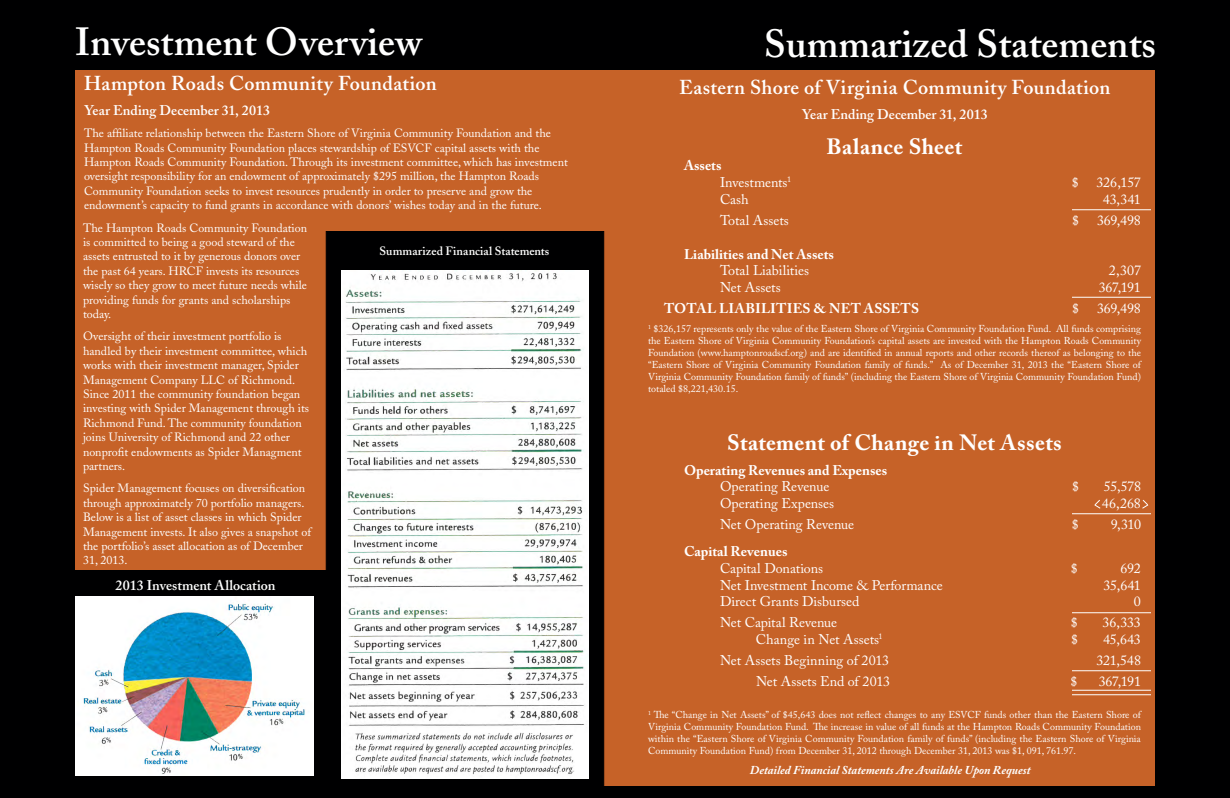
<style>
.page{position:relative;width:1230px;height:798px;background:#fff}
.page>*{position:absolute;margin:0;border:0;box-sizing:border-box;transform-origin:0 0}
.t1{font:600 39px "Adobe Caslon";color:#fff}
.t2{font:700 22px "Adobe Caslon Pro";letter-spacing:.015em;color:#fff}
.t3{font:600 20px "Adobe Caslon";letter-spacing:.02em;color:#fff}
.t4{font:14px "Adobe Caslon Pro";letter-spacing:-.005em;color:#fff}
.t5{font:700 14px "Adobe Caslon Pro";color:#fff}
.t6{font:14px "Adobe Caslon";letter-spacing:-.005em;color:#fff}
.t7{font:600 14px "Adobe Caslon";color:#fff}
.t8{font:12px/14.4px "Adobe Caslon";color:#fff}
.t9{font:italic 700 12px "Adobe Caslon Pro";color:#fff}
.t10{font:600 12px "Adobe Caslon";letter-spacing:.005em;color:#fff}
.t11{font:10px/12px "Adobe Caslon";color:#fff;text-align:justify}
.t12{font:10px/12px "Adobe Caslon Pro";color:#fff;text-align:justify}
</style>
<div class="page">
<div style="left:75px;top:69px;width:540px;height:729px;background:#c66228"></div>
<div style="left:3px;top:570px;width:326px;height:225px;background:#000001"></div>
<div style="left:3px;top:0;width:612px;height:69px;background:#000001"></div>
<div style="left:0;top:0;width:75px;height:798px;background:#000001"></div>
<div style="left:326px;top:231px;width:278px;height:564px;background:#000001;border:1px solid #000001"></div>
<img style="left:341px;top:270px;width:248px;height:508px">
<img style="left:76px;top:597px;width:237px;height:179px">
<div style="left:3px;top:786px;width:614px;height:12px;background:#000001"></div>
<div style="left:615px;top:0;width:615px;height:798px;background:#000001"></div>
<div style="left:615px;top:69px;width:540px;height:717px;background:#c66228"></div>
<hr style="left:1072px;top:210px;width:79px;height:1px;background:#fff">
<hr style="left:1072px;top:297px;width:79px;height:1px;background:#fff">
<hr style="left:1072px;top:514px;width:79px;height:1px;background:#fff">
<hr style="left:1072px;top:612px;width:79px;height:1px;background:#fff">
<hr style="left:1072px;top:670px;width:79px;height:1px;background:#fff">
<hr style="left:1072px;top:690px;width:79px;height:1px;background:#fff">
<hr style="left:1072px;top:694px;width:79px;height:1px;background:#fff">
<svg style="left:1094px;top:499px;width:7px;height:10px"></svg>
<svg style="left:1142px;top:499px;width:7px;height:10px"></svg>
<p class="t1" style="left:75px;top:18px;width:348px">Investment Overview</p>
<p class="t3" style="left:84px;top:72px;width:354px">Hampton Roads Community Foundation</p>
<p class="t7" style="left:84px;top:102px;width:188px">Year Ending December 31, 2013</p>
<p class="t8" style="left:84px;top:126px;width:485px">The affiliate relationship between the Eastern Shore of Virginia Community Foundation and the Hampton Roads Community Foundation places stewardship of ESVCF capital assets with the Hampton Roads Community Foundation. Through its investment committee, which has investment oversight responsibility for an endowment of approximately $295 million, the Hampton Roads Community Foundation seeks to invest resources prudently in order to preserve and grow the endowment’s capacity to fund grants in accordance with donors’ wishes today and in the future.</p>
<p class="t8" style="left:83px;top:221px;width:226px">The Hampton Roads Community Foundation is committed to being a good steward of the assets entrusted to it by generous donors over the past 64 years. HRCF invests its resources wisely so they grow to meet future needs while providing funds for grants and scholarships today.</p>
<p class="t8" style="left:83px;top:329px;width:228px">Oversight of their investment portfolio is handled by their investment committee, which works with their investment manager, Spider Management Company LLC of Richmond.<br>Since 2011 the community foundation began investing with Spider Management through its Richmond Fund. The community foundation joins University of Richmond and 22 other nonprofit endowments as Spider Managment partners.</p>
<p class="t8" style="left:83px;top:481px;width:230px">Spider Management focuses on diversification through approximately 70 portfolio managers.<br>Below is a list of asset classes in which Spider Management invests. It also gives a snapshot of the portfolio’s asset allocation as of December 31, 2013.</p>
<p class="t7" style="left:116px;top:577px;width:161px">2013 Investment Allocation</p>
<p class="t10" style="left:380px;top:244px;width:171px">Summarized Financial Statements</p>
<p class="t1" style="left:764px;top:20px;width:393px">Summarized Statements</p>
<p class="t3" style="left:679px;top:76px;width:433px">Eastern Shore of Virginia Community Foundation</p>
<p class="t7" style="left:802px;top:106px;width:188px">Year Ending December 31, 2013</p>
<p class="t2" style="left:827px;top:133px;width:137px">Balance Sheet</p>
<p class="t5" style="left:684px;top:157px;width:39px">Assets</p>
<p class="t6" style="left:720px;top:174px;width:73px">Investments<sup>1</sup></p>
<p class="t6" style="left:1072px;top:174px;width:8px">$</p>
<p class="t6" style="left:1097px;top:174px;width:46px">326,157</p>
<p class="t6" style="left:720px;top:191px;width:30px">Cash</p>
<p class="t6" style="left:1103px;top:191px;width:40px">43,341</p>
<p class="t6" style="left:720px;top:212px;width:70px">Total Assets</p>
<p class="t6" style="left:1072px;top:212px;width:8px">$</p>
<p class="t6" style="left:1097px;top:212px;width:45px">369,498</p>
<p class="t5" style="left:684px;top:246px;width:151px">Liabilities and Net Assets</p>
<p class="t6" style="left:720px;top:262px;width:91px">Total Liabilities</p>
<p class="t6" style="left:1109px;top:262px;width:34px">2,307</p>
<p class="t6" style="left:720px;top:279px;width:62px">Net Assets</p>
<p class="t6" style="left:1099px;top:279px;width:44px">367,191</p>
<p class="t5" style="left:664px;top:300px;width:257px">TOTAL LIABILITIES &amp; NET ASSETS</p>
<p class="t6" style="left:1072px;top:300px;width:8px">$</p>
<p class="t6" style="left:1097px;top:300px;width:45px">369,498</p>
<p class="t11" style="left:648px;top:323px;width:495px"><sup>1</sup> $326,157 represents only the value of the Eastern Shore of Virginia Community Foundation Fund. All funds comprising the Eastern Shore of Virginia Community Foundation’s capital assets are invested with the Hampton Roads Community Foundation (www.hamptonroadscf.org) and are identified in annual reports and other records thereof as belonging to the “Eastern Shore of Virginia Community Foundation family of funds.” As of December 31, 2013 the “Eastern Shore of Virginia Community Foundation family of funds” (including the Eastern Shore of Virginia Community Foundation Fund) totaled $8,221,430.15.</p>
<p class="t2" style="left:727px;top:429px;width:336px">Statement of Change in Net Assets</p>
<p class="t5" style="left:684px;top:462px;width:205px">Operating Revenues and Expenses</p>
<p class="t4" style="left:720px;top:478px;width:111px">Operating Revenue</p>
<p class="t4" style="left:1072px;top:478px;width:8px">$</p>
<p class="t4" style="left:1104px;top:478px;width:39px">55,578</p>
<p class="t4" style="left:720px;top:495px;width:116px">Operating Expenses</p>
<p class="t4" style="left:1102px;top:495px;width:41px">46,268</p>
<p class="t4" style="left:720px;top:516px;width:136px">Net Operating Revenue</p>
<p class="t4" style="left:1072px;top:516px;width:8px">$</p>
<p class="t4" style="left:1111px;top:516px;width:32px">9,310</p>
<p class="t5" style="left:684px;top:543px;width:105px">Capital Revenues</p>
<p class="t4" style="left:720px;top:560px;width:105px">Capital Donations</p>
<p class="t4" style="left:1071px;top:560px;width:8px">$</p>
<p class="t4" style="left:1121px;top:560px;width:22px">692</p>
<p class="t4" style="left:720px;top:577px;width:224px">Net Investment Income &amp; Performance</p>
<p class="t4" style="left:1103px;top:577px;width:39px">35,641</p>
<p class="t4" style="left:720px;top:593px;width:141px">Direct Grants Disbursed</p>
<p class="t4" style="left:1134px;top:593px;width:8px">0</p>
<p class="t4" style="left:720px;top:614px;width:119px">Net Capital Revenue</p>
<p class="t4" style="left:1071px;top:614px;width:8px">$</p>
<p class="t4" style="left:1103px;top:614px;width:40px">36,333</p>
<p class="t4" style="left:756px;top:631px;width:128px">Change in Net Assets<sup>1</sup></p>
<p class="t4" style="left:1071px;top:631px;width:8px">$</p>
<p class="t4" style="left:1103px;top:631px;width:39px">45,643</p>
<p class="t4" style="left:720px;top:652px;width:171px">Net Assets Beginning of 2013</p>
<p class="t4" style="left:1097px;top:652px;width:46px">321,548</p>
<p class="t4" style="left:756px;top:673px;width:136px">Net Assets End of 2013</p>
<p class="t4" style="left:1070px;top:673px;width:8px">$</p>
<p class="t4" style="left:1099px;top:673px;width:44px">367,191</p>
<p class="t12" style="left:648px;top:709px;width:495px"><sup>1</sup> The “Change in Net Assets” of $45,643 does not reflect changes to any ESVCF funds other than the Eastern Shore of Virginia Community Foundation Fund. The increase in value of all funds at the Hampton Roads Community Foundation within the “Eastern Shore of Virginia Community Foundation family of funds” (including the Eastern Shore of Virginia Community Foundation Fund) from December 31, 2012 through December 31, 2013 was $1, 091, 761.97.</p>
<p class="t9" style="left:750px;top:762px;width:282px">Detailed Financial Statements Are Available Upon Request</p>
</div>
